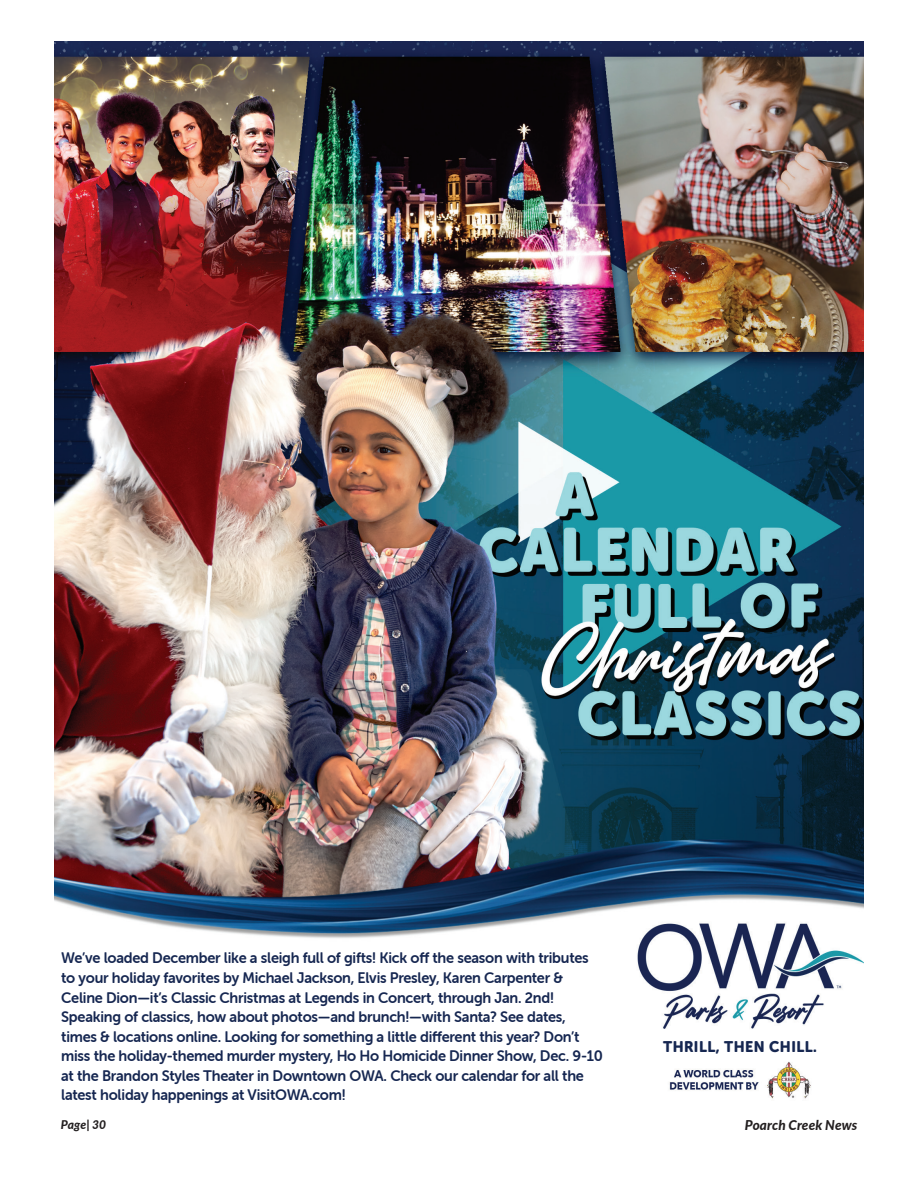
<style>
.page{position:relative;width:918px;height:1188px;background:#fff}
.page>*{position:absolute;margin:0;border:0;box-sizing:border-box;transform-origin:0 0}
.t1{font:15.3px/19.5px "Museo Sans Rounded 700";letter-spacing:-.015em;color:#162751;scale:.96 1}
.t2{font:15.3px "Museo Sans Rounded 900";letter-spacing:.03em;color:#162751;scale:.96 1}
.t3{font:italic 800 13.5px "Lato";letter-spacing:.005em;color:#231f20}
.t4{font:italic 800 12px "Lato";letter-spacing:.005em;color:#231f20}
</style>
<div class="page">
<img style="left:54px;top:41px;width:810px;height:1058px">
<p class="t1" style="left:61px;top:949px;width:566px">We’ve loaded December like a sleigh full of gifts! Kick off the season with tributes to your holiday favorites by Michael Jackson, Elvis Presley, Karen Carpenter &amp; Celine Dion—it’s Classic Christmas at Legends in Concert, through Jan. 2nd!<br>Speaking of classics, how about photos—and brunch!—with Santa? See dates, times &amp; locations online. Looking for something a little different this year? Don’t miss the holiday-themed murder mystery, Ho Ho Homicide Dinner Show, Dec. 9-10 at the Brandon Styles Theater in Downtown OWA. Check our calendar for all the latest holiday happenings at VisitOWA.com!</p>
<p class="t2" style="left:663px;top:1038px;width:162px">THRILL, THEN CHILL.</p>
<p class="t4" style="left:61px;top:1116px;width:47px">Page| 30</p>
<p class="t3" style="left:745px;top:1115px;width:114px">Poarch Creek News</p>
</div>
